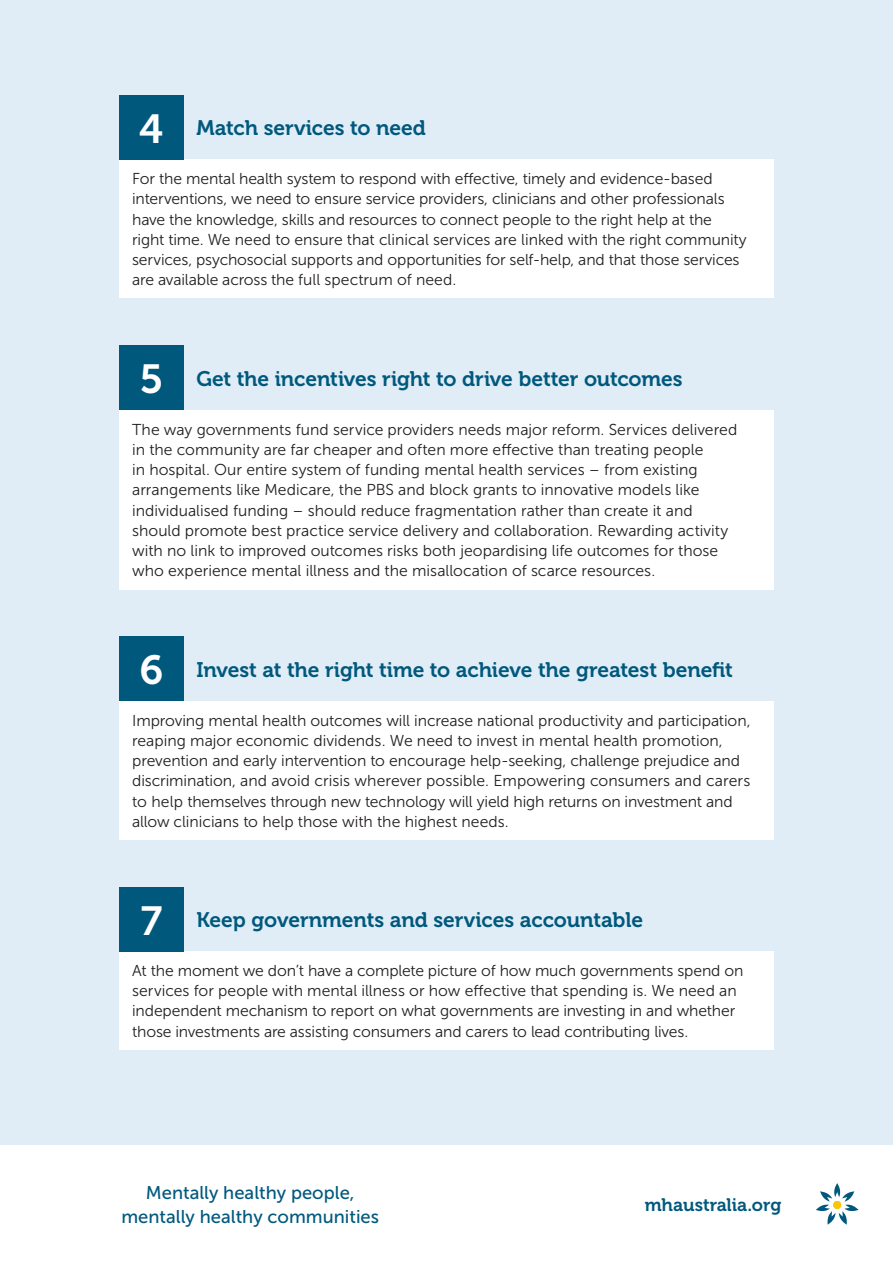
<style>
.page{position:relative;width:893px;height:1263px;background:#fff}
.page>*{position:absolute;margin:0;border:0;box-sizing:border-box;transform-origin:0 0}
.Yellow_Title_Heading{font:40.5px "Museo Sans 700";color:#fff}
.H2___MUSEO{font:21px "Museo 700";letter-spacing:-.005em;color:#00597d}
.t1{font:18.45px/24.6px "Museo Sans 500";color:#00597d;text-align:center}
.Web_URL{font:18px "Museo 700";letter-spacing:-.005em;color:#00597d}
.Body___MUSEO{font:15.75px/20.2px "Museo Sans 300";letter-spacing:-.005em;color:#231f20}
</style>
<div class="page">
<div style="left:0;top:0;width:893px;height:1145px;background:#e1edf6"></div>
<div style="left:119px;top:159px;width:655px;height:139px;background:#fff"></div>
<div style="left:119px;top:95px;width:65px;height:64px;background:#00597d"></div>
<div style="left:119px;top:410px;width:655px;height:179px;background:#fff"></div>
<div style="left:119px;top:346px;width:65px;height:64px;background:#00597d"></div>
<div style="left:119px;top:701px;width:655px;height:138px;background:#fff"></div>
<div style="left:119px;top:637px;width:65px;height:64px;background:#00597d"></div>
<div style="left:119px;top:951px;width:655px;height:98px;background:#fff"></div>
<div style="left:119px;top:887px;width:65px;height:64px;background:#00597d"></div>
<svg style="left:816px;top:1183px;width:42px;height:41px"></svg>
<div style="left:833px;top:1201px;width:8px;height:8px;background:#f9c709;border-radius:50%"></div>
<p class="Yellow_Title_Heading" style="left:139px;top:106px;width:27px">4</p>
<p class="H2___MUSEO" style="left:196px;top:116px;width:231px">Match services to need</p>
<p class="Body___MUSEO" style="left:132px;top:169px;width:616px">For the mental health system to respond with effective, timely and evidence-based interventions, we need to ensure service providers, clinicians and other professionals have the knowledge, skills and resources to connect people to the right help at the right time. We need to ensure that clinical services are linked with the right community services, psychosocial supports and opportunities for self-help, and that those services are available across the full spectrum of need.</p>
<p class="Yellow_Title_Heading" style="left:140px;top:356px;width:25px">5</p>
<p class="H2___MUSEO" style="left:196px;top:367px;width:488px">Get the incentives right to drive better outcomes</p>
<p class="Body___MUSEO" style="left:132px;top:419px;width:607px">The way governments fund service providers needs major reform. Services delivered in the community are far cheaper and often more effective than treating people<br>in hospital. Our entire system of funding mental health services – from existing arrangements like Medicare, the PBS and block grants to innovative models like individualised funding – should reduce fragmentation rather than create it and should promote best practice service delivery and collaboration. Rewarding activity with no link to improved outcomes risks both jeopardising life outcomes for those who experience mental illness and the misallocation of scarce resources.</p>
<p class="Yellow_Title_Heading" style="left:139px;top:647px;width:26px">6</p>
<p class="H2___MUSEO" style="left:196px;top:658px;width:538px">Invest at the right time to achieve the greatest benefit</p>
<p class="Body___MUSEO" style="left:132px;top:710px;width:620px">Improving mental health outcomes will increase national productivity and participation, reaping major economic dividends. We need to invest in mental health promotion, prevention and early intervention to encourage help‑seeking, challenge prejudice and discrimination, and avoid crisis wherever possible. Empowering consumers and carers to help themselves through new technology will yield high returns on investment and allow clinicians to help those with the highest needs.</p>
<p class="Yellow_Title_Heading" style="left:140px;top:898px;width:24px">7</p>
<p class="H2___MUSEO" style="left:196px;top:908px;width:448px">Keep governments and services accountable</p>
<p class="Body___MUSEO" style="left:132px;top:960px;width:613px">At the moment we don’t have a complete picture of how much governments spend on services for people with mental illness or how effective that spending is. We need an independent mechanism to report on what governments are investing in and whether those investments are assisting consumers and carers to lead contributing lives.</p>
<p class="t1" style="left:121px;top:1180px;width:259px">Mentally healthy people, mentally healthy communities</p>
<p class="Web_URL" style="left:645px;top:1194px;width:138px">mhaustralia.org</p>
</div>
